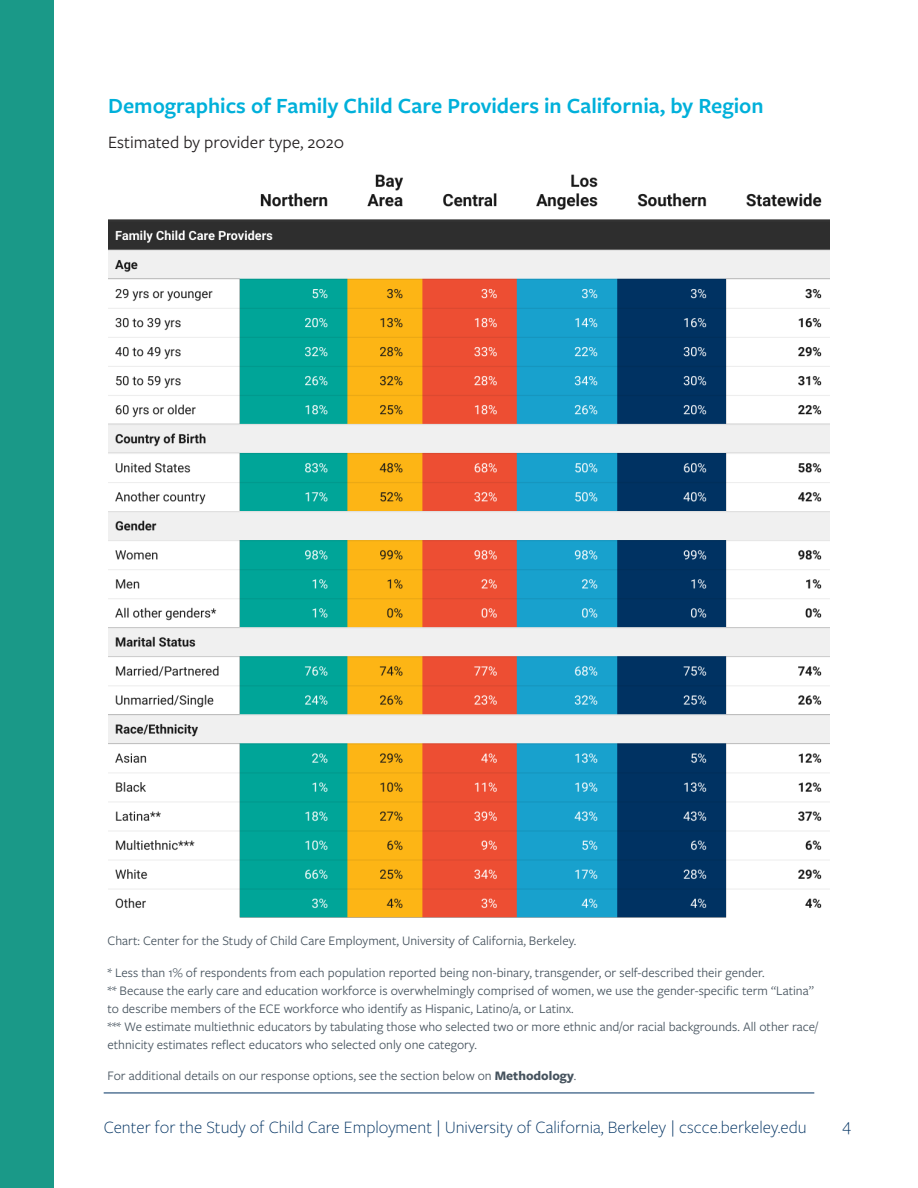
<style>
.page{position:relative;width:918px;height:1188px;background:#fff}
.page>*{position:absolute;margin:0;border:0;box-sizing:border-box;transform-origin:0 0}
.Figure_header{font:600 22.5px "Freight Sans Pro";color:#00b0da}
.t1{font:300 18px "Freight Sans Pro";color:#003262}
.t2{font:18px "Freight Sans Pro";color:#231f20}
.Footnotes{font:13.5px/18px "Freight Sans Pro";color:#46535e}
.s1{font-weight:700}
</style>
<div class="page">
<div style="left:0;top:0;width:54px;height:1188px;background:#1a9988"></div>
<hr style="left:104px;top:1093px;width:710px;height:1px;background:#003262">
<img style="left:109px;top:174px;width:721px;height:744px">
<p class="Figure_header" style="left:108px;top:91px;width:657px">Demographics of Family Child Care Providers in California, by Region</p>
<p class="t2" style="left:108px;top:131px;width:238px">Estimated by provider type, 2020</p>
<p class="Footnotes" style="left:107px;top:931px;width:471px">Chart: Center for the Study of Child Care Employment, University of California, Berkeley.</p>
<p class="Footnotes" style="left:107px;top:963px;width:659px">* Less than 1% of respondents from each population reported being non-binary, transgender, or self-described their gender.</p>
<p class="Footnotes" style="left:107px;top:981px;width:708px">** Because the early care and education workforce is overwhelmingly comprised of women, we use the gender-specific term “Latina” to describe members of the ECE workforce who identify as Hispanic, Latino/a, or Latinx.</p>
<p class="Footnotes" style="left:107px;top:1017px;width:712px">*** We estimate multiethnic educators by tabulating those who selected two or more ethnic and/or racial backgrounds. All other race/ ethnicity estimates reflect educators who selected only one category.</p>
<p class="Footnotes" style="left:107px;top:1066px;width:471px">For additional details on our response options, see the section below on <span class="s1">Methodology</span>.</p>
<h2 class="t1" style="left:104px;top:1116px;width:705px">Center for the Study of Child Care Employment | University of California, Berkeley | cscce.berkeley.edu</h2>
<p class="t1" style="left:843px;top:1114px;width:10px">4</p>
</div>
